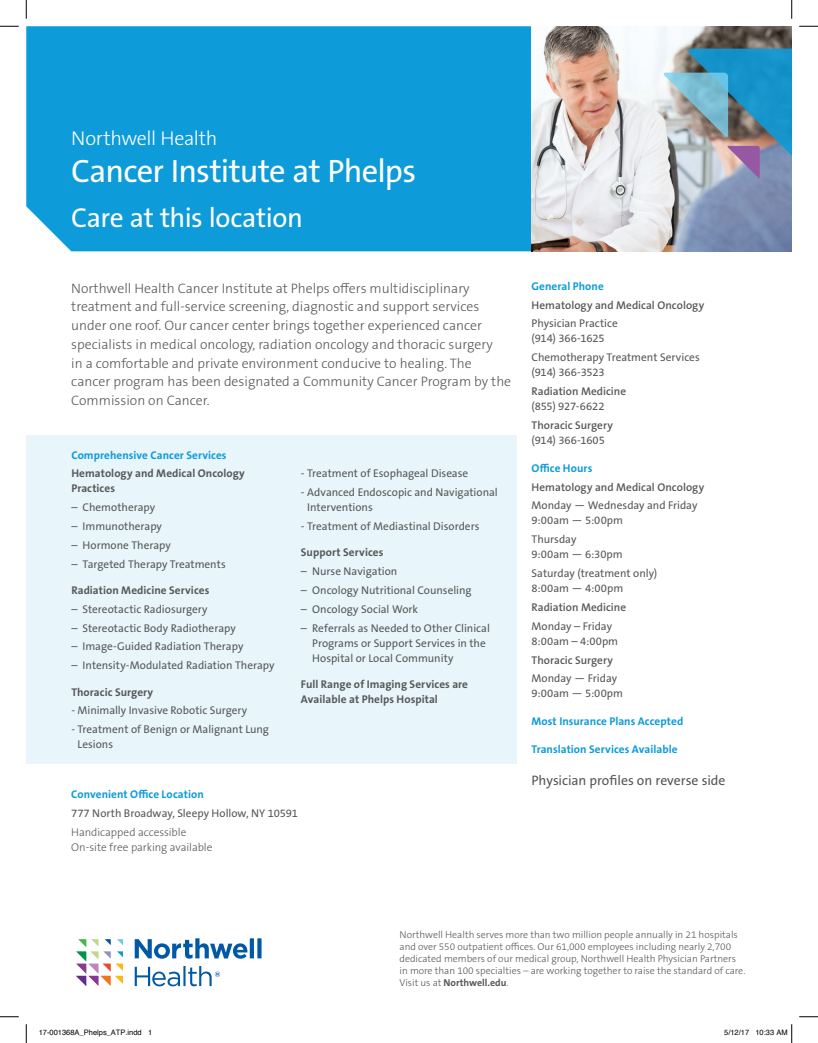
<style>
.page{position:relative;width:818px;height:1043px;background:#fff}
.page>*{position:absolute;margin:0;border:0;box-sizing:border-box;transform-origin:0 0}
.t1{font:32.5px "The Sans B W5 Plain";letter-spacing:-.025em;color:#fff}
.t2{font:27.5px "The Sans B W5 Plain";letter-spacing:-.015em;color:#fff}
.t3{font:300 20px "The Sans B W3";letter-spacing:-.025em;color:#fff}
.t4{font:300 13.75px/18.8px "The Sans B W3";color:#57585a}
.t5{font:13.75px "The Sans B W5 Plain";letter-spacing:-.005em;color:#57585a}
.t6{font:11.25px/15px "The Sans B W5 Plain";color:#57585a}
.t7{font:700 11.25px/15px "The Sans B W7";letter-spacing:.005em;color:#57585a}
.t8{font:700 11.25px "The Sans B W7";letter-spacing:.005em;color:#0d9bd9}
.t9{font:600 11.25px "The Sans B W6";letter-spacing:.005em;color:#57585a}
.t10{font:300 11.25px/15px "The Sans B W3";letter-spacing:-.005em;color:#57585a}
.t11{font:11.25px "The Sans B W5 Plain";letter-spacing:-.02em;color:#57585a}
.t12{font:300 10px/12px "The Sans B W3";color:#57585a}
.t13{font:700 10px "The Sans B W7";color:#57585a}
.t14{font:7.5px "Helvetica";color:#000}
.s1{font-family:"The Sans B W3";font-weight:300}
</style>
<div class="page">
<div style="left:26px;top:26px;width:505px;height:225px;background:#0d9bd9"></div>
<div style="left:26px;top:435px;width:491px;height:328px;background:#e8f6fb"></div>
<img style="left:531px;top:26px;width:260px;height:225px">
<svg style="left:76px;top:939px;width:47px;height:47px"></svg>
<svg style="left:135px;top:938px;width:126px;height:48px"></svg>
<svg style="left:663px;top:49px;width:128px;height:129px;background:#74a2b9"></svg>
<svg style="left:0;top:25px;width:19px;height:2px"></svg>
<svg style="left:799px;top:25px;width:19px;height:2px"></svg>
<svg style="left:0;top:1016px;width:19px;height:1px"></svg>
<svg style="left:799px;top:1016px;width:19px;height:1px"></svg>
<svg style="left:25px;top:0;width:2px;height:19px"></svg>
<svg style="left:25px;top:1024px;width:2px;height:18px"></svg>
<svg style="left:791px;top:0;width:1px;height:19px"></svg>
<svg style="left:791px;top:1024px;width:1px;height:18px"></svg>
<h3 class="t3" style="left:71px;top:125px;width:147px">Northwell Health</h3>
<h1 class="t1" style="left:71px;top:150px;width:346px">Cancer Institute at Phelps</h1>
<h2 class="t2" style="left:71px;top:200px;width:233px">Care at this location</h2>
<p class="t4" style="left:71px;top:278px;width:441px">Northwell Health Cancer Institute at Phelps offers multidisciplinary treatment and full-service screening, diagnostic and support services under one roof. Our cancer center brings together experienced cancer specialists in medical oncology, radiation oncology and thoracic surgery<br>in a comfortable and private environment conducive to healing. The cancer program has been designated a Community Cancer Program by the Commission on Cancer.</p>
<p class="t8" style="left:531px;top:279px;width:74px">General Phone</p>
<p class="t9" style="left:531px;top:297px;width:174px">Hematology and Medical Oncology</p>
<p class="t6" style="left:531px;top:316px;width:88px">Physician Practice (914) 366-1625</p>
<p class="t6" style="left:531px;top:350px;width:170px">Chemotherapy Treatment Services (914) 366-3523</p>
<p class="t9" style="left:531px;top:384px;width:96px">Radiation Medicine</p>
<p class="t11" style="left:531px;top:399px;width:74px">(855) 927-6622</p>
<p class="t9" style="left:531px;top:418px;width:83px">Thoracic Surgery</p>
<p class="t6" style="left:531px;top:432px;width:75px">(914) 366-1605</p>
<p class="t8" style="left:531px;top:460px;width:62px">Office Hours</p>
<p class="t9" style="left:531px;top:479px;width:174px">Hematology and Medical Oncology</p>
<p class="t6" style="left:531px;top:498px;width:167px">Monday — Wednesday and Friday<br>9:00am — 5:00pm</p>
<p class="t6" style="left:531px;top:532px;width:93px">Thursday<br>9:00am — 6:30pm</p>
<p class="t6" style="left:531px;top:566px;width:127px">Saturday (treatment only)<br>8:00am — 4:00pm</p>
<p class="t9" style="left:531px;top:600px;width:96px">Radiation Medicine</p>
<p class="t6" style="left:531px;top:618px;width:88px">Monday – Friday<br>8:00am – 4:00pm</p>
<p class="t9" style="left:531px;top:652px;width:83px">Thoracic Surgery</p>
<p class="t6" style="left:531px;top:671px;width:93px">Monday — Friday<br>9:00am — 5:00pm</p>
<p class="t8" style="left:531px;top:714px;width:153px">Most Insurance Plans Accepted</p>
<p class="t8" style="left:531px;top:742px;width:147px">Translation Services Available</p>
<p class="t5" style="left:531px;top:771px;width:195px">Physician profiles on reverse side</p>
<p class="t8" style="left:71px;top:447px;width:157px">Comprehensive Cancer Services</p>
<p class="t7" style="left:71px;top:466px;width:175px">Hematology and Medical Oncology<br>Practices</p>
<p class="t6" style="left:71px;top:500px;width:85px">– Chemotherapy</p>
<p class="t6" style="left:71px;top:519px;width:92px">– Immunotherapy</p>
<p class="t6" style="left:71px;top:537px;width:101px">– Hormone Therapy</p>
<p class="t6" style="left:71px;top:556px;width:156px">– Targeted Therapy Treatments</p>
<p class="t7" style="left:71px;top:582px;width:139px">Radiation Medicine Services</p>
<p class="t6" style="left:71px;top:601px;width:138px">– Stereotactic Radiosurgery</p>
<p class="t6" style="left:71px;top:620px;width:166px">– Stereotactic Body Radiotherapy</p>
<p class="t6" style="left:71px;top:639px;width:173px">– Image-Guided Radiation Therapy</p>
<p class="t6" style="left:71px;top:658px;width:205px">– Intensity-Modulated Radiation Therapy</p>
<p class="t7" style="left:71px;top:684px;width:83px">Thoracic Surgery</p>
<p class="t6" style="left:71px;top:703px;width:177px">- Minimally Invasive Robotic Surgery</p>
<p class="t6" style="left:77px;top:722px;width:193px;text-indent:-6px">- Treatment of Benign or Malignant Lung<br>Lesions</p>
<p class="t6" style="left:301px;top:466px;width:169px">- Treatment of Esophageal Disease</p>
<p class="t6" style="left:307px;top:485px;width:192px;text-indent:-6px">- Advanced Endoscopic and Navigational<br>Interventions</p>
<p class="t6" style="left:301px;top:519px;width:180px">- Treatment of Mediastinal Disorders</p>
<p class="t7" style="left:301px;top:545px;width:84px">Support Services</p>
<p class="t6" style="left:301px;top:564px;width:98px">– Nurse Navigation</p>
<p class="t6" style="left:301px;top:582px;width:172px">– Oncology Nutritional Counseling</p>
<p class="t6" style="left:301px;top:601px;width:119px">– Oncology Social Work</p>
<p class="t6" style="left:312px;top:620px;width:179px;text-indent:-11px">– Referrals as Needed to Other Clinical<br>Programs or Support Services in the<br>Hospital or Local Community</p>
<p class="t7" style="left:301px;top:676px;width:169px">Full Range of Imaging Services are<br>Available at Phelps Hospital</p>
<p class="t8" style="left:71px;top:787px;width:134px">Convenient Office Location</p>
<p class="t6" style="left:71px;top:805px;width:228px">777 North Broadway, Sleepy Hollow, NY 10591</p>
<p class="t10" style="left:71px;top:824px;width:143px">Handicapped accessible<br>On-site free parking available</p>
<p class="t12" style="left:399px;top:929px;width:347px">Northwell Health serves more than two million people annually in 21 hospitals and over 550 outpatient offices. Our 61,000 employees including nearly 2,700 dedicated members of our medical group, Northwell Health Physician Partners in more than 100 specialties – are working together to raise the standard of care.</p>
<p class="t13" style="left:399px;top:976px;width:110px"><span class="s1">Visit us at</span> Northwell.edu<span class="s1">.</span></p>
<p class="t14" style="left:39px;top:1027px;width:115px">17-001368A_Phelps_ATP.indd 1</p>
<p class="t14" style="left:724px;top:1027px;width:65px">5/12/17 10:33 AM</p>
</div>
